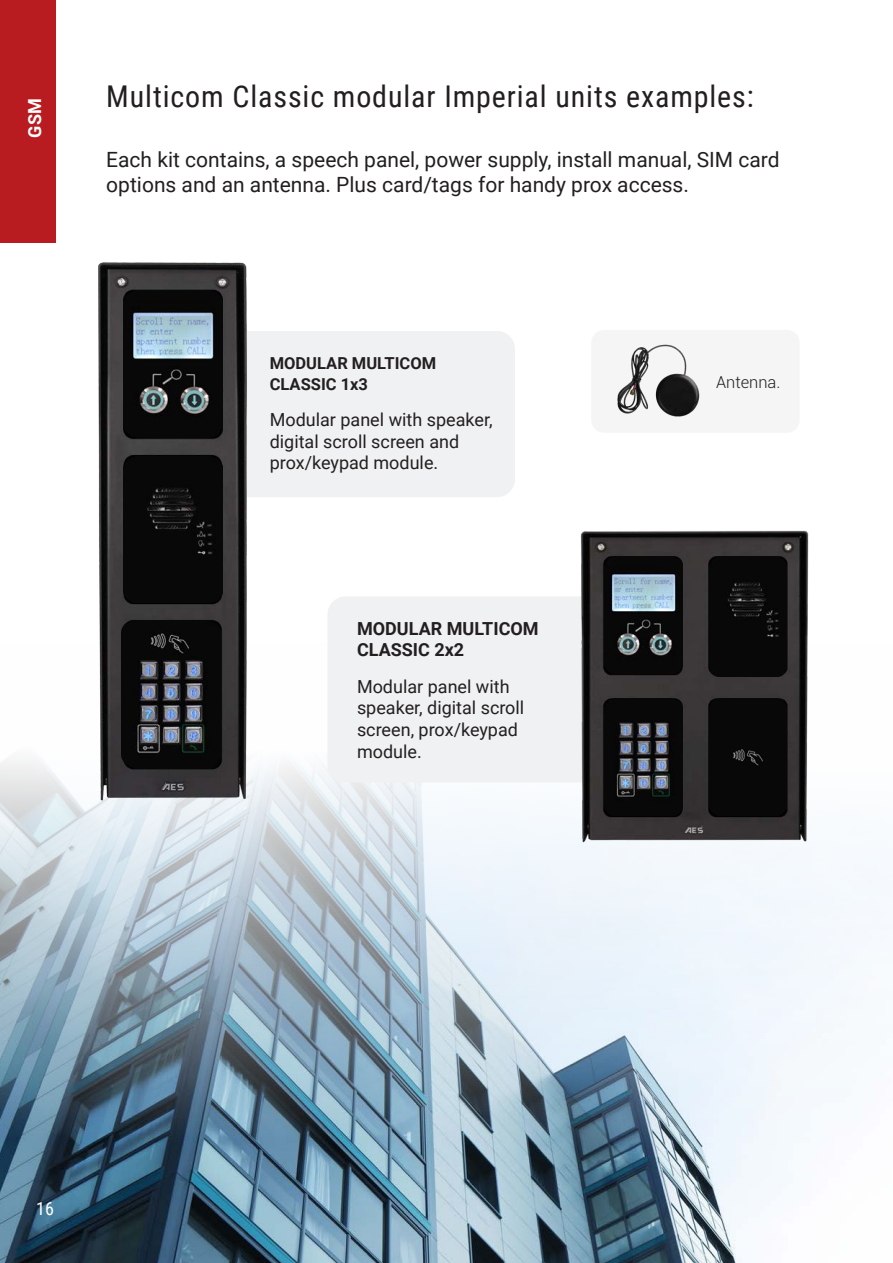
<style>
.page{position:relative;width:893px;height:1263px;background:#fff}
.page>*{position:absolute;margin:0;border:0;box-sizing:border-box;transform-origin:0 0}
.t1{font:30px "Roboto Condensed";letter-spacing:.03em;color:#231f20}
.t2{font:21px/25.2px "Roboto";color:#231f20}
.t3{font:18px/21.6px "Roboto";color:#231f20}
.t4{font:700 18px/21px "Roboto";color:#231f20}
.t5{font:700 18px "Roboto";color:#fff}
.t6{font:18px "Roboto Condensed";color:#fff}
.t7{font:700 16.5px/21px "Roboto";color:#231f20}
.t8{font:300 16.5px "Roboto";color:#231f20}
</style>
<div class="page">
<img style="left:0;top:759px;width:893px;height:504px">
<div style="left:0;top:0;width:55px;height:243px;background:#b81c21"></div>
<div style="left:591px;top:330px;width:209px;height:103px;background:#f5f5f6;border-radius:13px"></div>
<img style="left:617px;top:344px;width:83px;height:73px">
<div style="left:159px;top:331px;width:356px;height:166px;background:#f0f1f2;border-radius:18px"></div>
<div style="left:327px;top:596px;width:357px;height:186px;background:#f0f1f2;border-radius:18px"></div>
<img style="left:543px;top:530px;width:305px;height:333px">
<img style="left:605px;top:557px;width:77px;height:117px">
<img style="left:709px;top:556px;width:77px;height:120px">
<div style="left:709px;top:698px;width:77px;height:117px;background:#080808"></div>
<img style="left:605px;top:698px;width:77px;height:117px">
<img style="left:79px;top:262px;width:185px;height:552px">
<img style="left:124px;top:290px;width:99px;height:146px">
<img style="left:124px;top:457px;width:99px;height:146px">
<img style="left:122px;top:620px;width:99px;height:146px">
<p class="t5" style="left:22px;top:138px;width:41px;rotate:-90deg">GSM</p>
<p class="t1" style="left:106px;top:76px;width:649px">Multicom Classic modular Imperial units examples:</p>
<p class="t2" style="left:106px;top:146px;width:675px">Each kit contains, a speech panel, power supply, install manual, SIM card options and an antenna. Plus card/tags for handy prox access.</p>
<p class="t7" style="left:270px;top:351px;width:168px">MODULAR MULTICOM<br>CLASSIC 1x3</p>
<p class="t3" style="left:270px;top:408px;width:224px">Modular panel with speaker, digital scroll screen and prox/keypad module.</p>
<p class="t4" style="left:357px;top:618px;width:183px">MODULAR MULTICOM<br>CLASSIC 2x2</p>
<p class="t3" style="left:357px;top:675px;width:169px">Modular panel with speaker, digital scroll screen, prox/keypad module.</p>
<p class="t8" style="left:716px;top:370px;width:66px">Antenna.</p>
<p class="t6" style="left:36px;top:1196px;width:19px">16</p>
</div>
